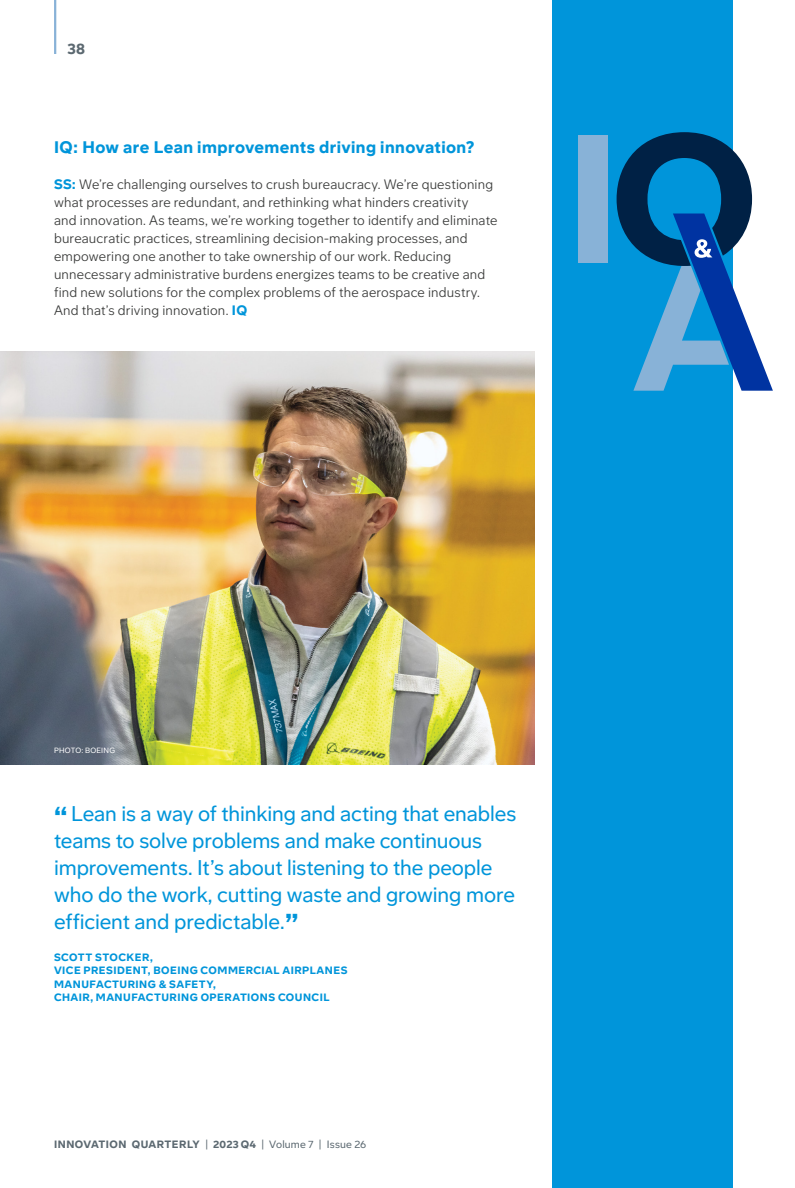
<style>
.page{position:relative;width:795px;height:1188px;background:#fff}
.page>*{position:absolute;margin:0;border:0;box-sizing:border-box;transform-origin:0 0}
.Pull_Quotes_Boeing_Meso_Light-14pt{font:21px/27px "Boeing Meso";letter-spacing:-.005em;color:#0095da}
.Body_Copy_Boeing_Meso_Light-9pt{font:900 16.5px "Boeing Meso";letter-spacing:.025em;color:#0095da}
.t1{font:900 15px "Boeing Meso";color:#5c6971}
.Body_Copy_Boeing_Meso_Light-9pt-2{font:300 13.5px/18px "Boeing Meso";letter-spacing:.015em;color:#393a39}
.Caption_Headline_Boeing_Meso_Black-7pt{font:900 10.5px/13.5px "Boeing Meso";letter-spacing:.045em;color:#0095da}
.t2{font:900 10.5px "Boeing Meso";letter-spacing:.035em;color:#5c6971}
.Caption_Byline_Boeing_Meso_Regular-5pt{font:7.5px "Boeing Meso";letter-spacing:.03em;color:#fff}
.s1{font-weight:900;color:#0095da}
.s2{font-weight:900;font-size:27px}
.s3{font-weight:400}
</style>
<div class="page">
<hr style="left:54px;top:0;width:2px;height:53px;background:#88b2d7">
<img style="left:0;top:351px;width:534px;height:414px">
<div style="left:552px;top:0;width:181px;height:1188px;background:#0095da"></div>
<div style="left:577px;top:135px;width:30px;height:128px;background:#88b2d7"></div>
<svg style="left:616px;top:132px;width:156px;height:259px"></svg>
<p class="t1" style="left:68px;top:40px;width:19px">38</p>
<p class="Body_Copy_Boeing_Meso_Light-9pt" style="left:54px;top:137px;width:422px">IQ: How are Lean improvements driving innovation?</p>
<p class="Body_Copy_Boeing_Meso_Light-9pt-2" style="left:54px;top:175px;width:444px"><span class="s1">SS:</span> We’re challenging ourselves to crush bureaucracy. We’re questioning what processes are redundant, and rethinking what hinders creativity<br>and innovation. As teams, we’re working together to identify and eliminate bureaucratic practices, streamlining decision-making processes, and empowering one another to take ownership of our work. Reducing unnecessary administrative burdens energizes teams to be creative and find new solutions for the complex problems of the aerospace industry.<br>And that’s driving innovation. <span class="s1">IQ</span></p>
<p class="Caption_Byline_Boeing_Meso_Regular-5pt" style="left:54px;top:745px;width:63px">PHOTO: BOEING</p>
<p class="Pull_Quotes_Boeing_Meso_Light-14pt" style="left:54px;top:800px;width:463px"><span class="s2">“</span> Lean is a way of thinking and acting that enables teams to solve problems and make continuous improvements. It’s about listening to the people who do the work, cutting waste and growing more efficient and predictable.<span class="s2">”</span></p>
<p class="Caption_Headline_Boeing_Meso_Black-7pt" style="left:54px;top:950px;width:295px">SCOTT STOCKER,<br>VICE PRESIDENT, BOEING COMMERCIAL AIRPLANES<br>MANUFACTURING &amp; SAFETY,<br>CHAIR, MANUFACTURING OPERATIONS COUNCIL</p>
<p class="t2" style="left:54px;top:1137px;width:314px">INNOVATION QUARTERLY <span class="s3">|</span> 2023 Q4 <span class="s3">| Volume 7 | Issue 26</span></p>
</div>
